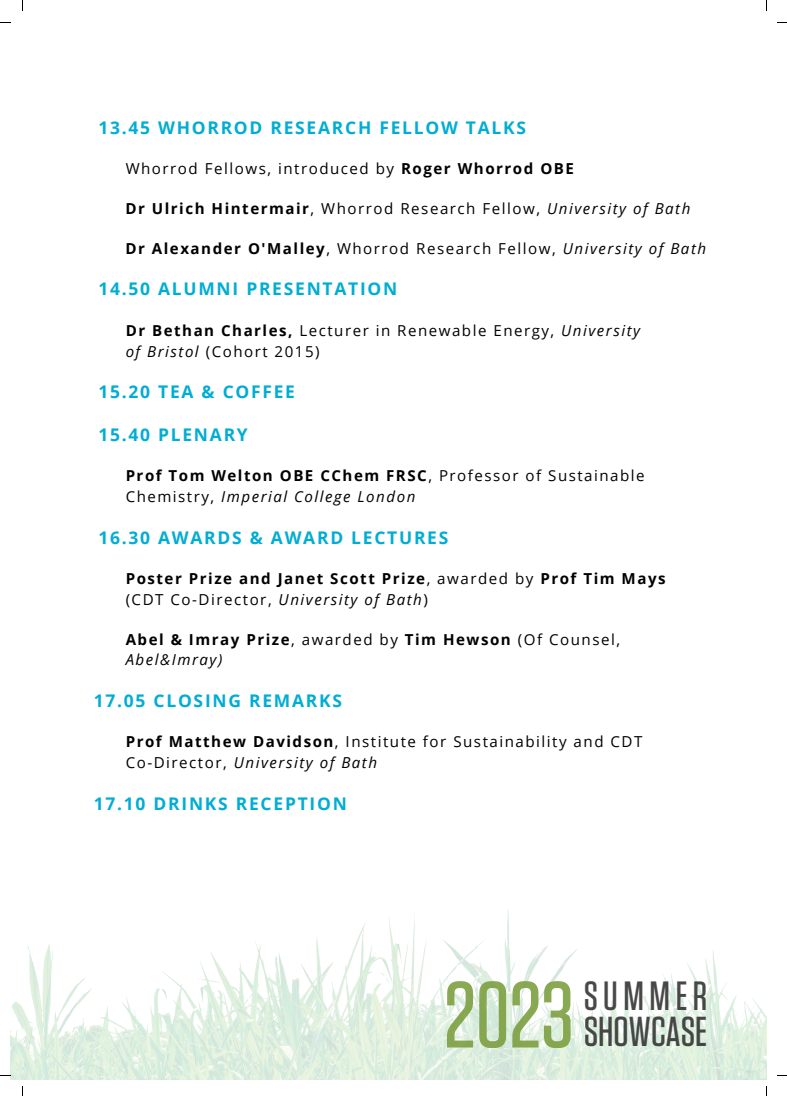
<style>
.page{position:relative;width:787px;height:1096px;background:#fff}
.page>*{position:absolute;margin:0;border:0;box-sizing:border-box;transform-origin:0 0}
.t1{font:500 94px "Tungsten";color:#7b9e3e}
.t2{font:500 41.75px "Tungsten";color:#313131}
.t3{font:500 40.75px "Tungsten";letter-spacing:.135em;color:#313131}
.t4{font:700 17.5px "Open Sans";letter-spacing:.1em;color:#00add4}
.t5{font:15.12px/20.6px "Open Sans";letter-spacing:.1em;color:#000}
.t6{font:700 15.12px/20.6px "Open Sans";letter-spacing:.1em;color:#000}
.s1{font-weight:700}
.s2{font-style:italic}
.s3{font-weight:400}
.s4{font-weight:400;font-style:italic}
</style>
<div class="page">
<img style="left:10px;top:909px;width:756px;height:170px">
<p class="t4" style="left:98px;top:115px;width:429px">13.45 WHORROD RESEARCH FELLOW TALKS</p>
<p class="t5" style="left:126px;top:158px;width:450px">Whorrod Fellows, introduced by <span class="s1">Roger Whorrod OBE</span></p>
<p class="t5" style="left:125px;top:198px;width:567px"><span class="s1">Dr Ulrich Hintermair</span>, Whorrod Research Fellow, <span class="s2">University of Bath</span></p>
<p class="t5" style="left:125px;top:237px;width:582px"><span class="s1">Dr Alexander O'Malley</span>, Whorrod Research Fellow, <span class="s2">University of Bath</span></p>
<p class="t4" style="left:98px;top:277px;width:300px">14.50 ALUMNI PRESENTATION</p>
<p class="t5" style="left:126px;top:320px;width:516px"><span class="s1">Dr Bethan Charles,</span> Lecturer in Renewable Energy, <span class="s2">University of Bristol</span> (Cohort 2015)</p>
<p class="t4" style="left:98px;top:379px;width:198px">15.20 TEA &amp; COFFEE</p>
<p class="t4" style="left:98px;top:422px;width:151px">15.40 PLENARY</p>
<p class="t5" style="left:126px;top:465px;width:521px"><span class="s1">Prof Tom Welton OBE CChem FRSC</span>, Professor of Sustainable<br>Chemistry, <span class="s2">Imperial College London</span></p>
<p class="t4" style="left:98px;top:525px;width:351px">16.30 AWARDS &amp; AWARD LECTURES</p>
<p class="t6" style="left:126px;top:568px;width:541px">Poster Prize and Janet Scott Prize<span class="s3">, awarded by</span> Prof Tim Mays <span class="s3">(CDT Co-Director,</span> <span class="s4">University of Bath</span><span class="s3">)</span></p>
<p class="t6" style="left:126px;top:628px;width:496px">Abel &amp; Imray Prize<span class="s3">, awarded by</span> Tim Hewson <span class="s3">(Of Counsel,<br></span><span class="s4">Abel&amp;Imray)</span></p>
<p class="t4" style="left:94px;top:688px;width:250px">17.05 CLOSING REMARKS</p>
<p class="t5" style="left:126px;top:731px;width:518px"><span class="s1">Prof Matthew Davidson</span>, Institute for Sustainability and CDT<br>Co-Director, <span class="s2">University of Bath</span></p>
<p class="t4" style="left:94px;top:791px;width:255px">17.10 DRINKS RECEPTION</p>
<h1 class="t1" style="left:444px;top:972px;width:131px">2023</h1>
<h3 class="t3" style="left:583px;top:977px;width:125px">SUMMER</h3>
<h2 class="t2" style="left:583px;top:1012px;width:125px">SHOWCASE</h2>
</div>
